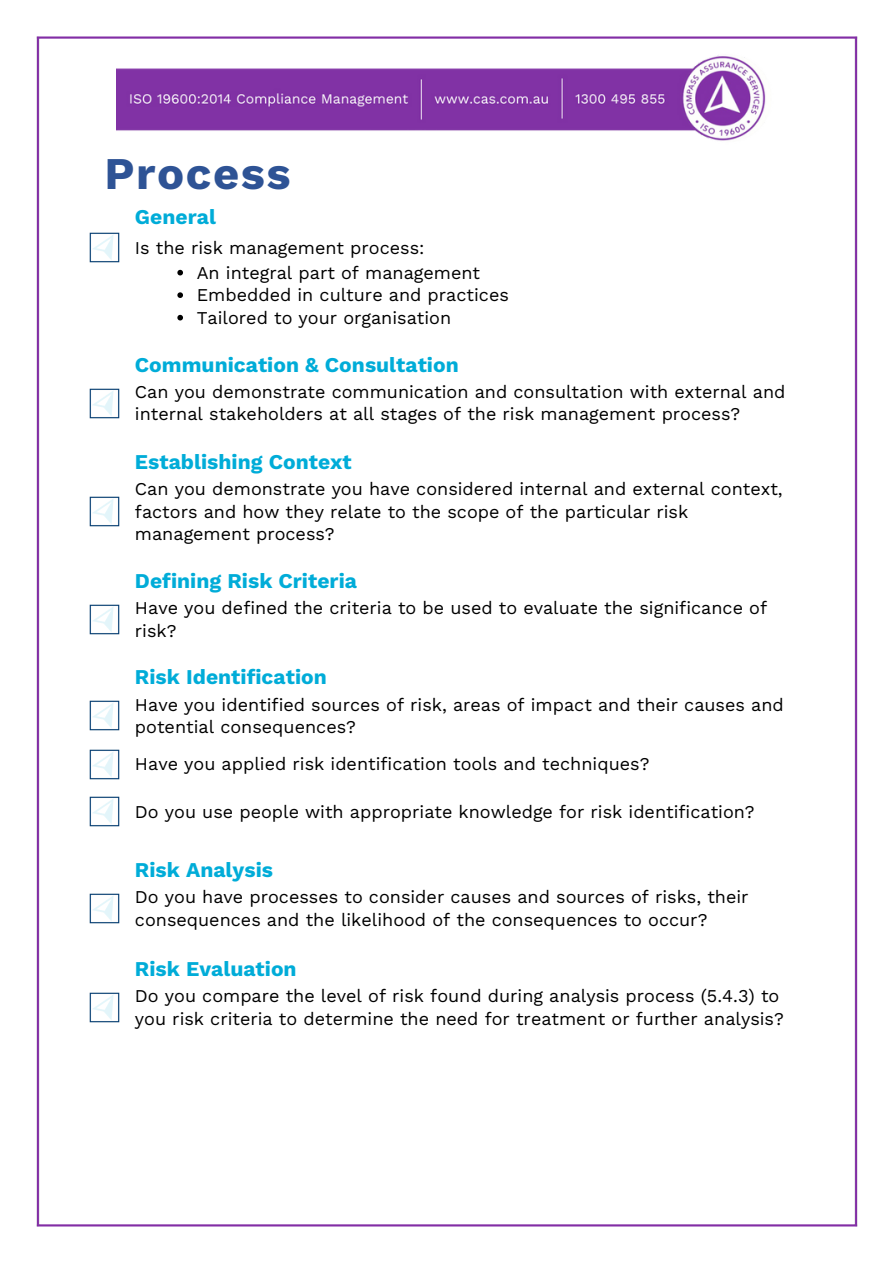
<style>
.page{position:relative;width:894px;height:1264px;background:#fff}
.page>*{position:absolute;margin:0;border:0;box-sizing:border-box;transform-origin:0 0}
.t1{font:700 45.3px "Work Sans";letter-spacing:.035em;color:#2e5395}
.t2{font:700 21px "Work Sans";color:#00acd8}
.t3{font:18px/22.5px "Work Sans";color:#000}
</style>
<div class="page">
<img style="left:36px;top:36px;width:822px;height:1191px">
<p class="t1" style="left:104px;top:147px;width:188px">Process</p>
<p class="t2" style="left:135px;top:204px;width:82px">General</p>
<h1 class="t3" style="left:135px;top:236px;width:291px">Is the risk management process:</h1>
<p class="t3" style="left:197px;top:261px;width:285px">An integral part of management</p>
<p class="t3" style="left:197px;top:284px;width:313px">Embedded in culture and practices</p>
<p class="t3" style="left:197px;top:306px;width:256px">Tailored to your organisation</p>
<p class="t2" style="left:135px;top:352px;width:325px">Communication &amp; Consultation</p>
<h2 class="t3" style="left:135px;top:380px;width:651px">Can you demonstrate communication and consultation with external and internal stakeholders at all stages of the risk management process?</h2>
<p class="t2" style="left:135px;top:449px;width:218px">Establishing Context</p>
<p class="t3" style="left:135px;top:477px;width:649px">Can you demonstrate you have considered internal and external context, factors and how they relate to the scope of the particular risk management process?</p>
<h2 class="t2" style="left:135px;top:568px;width:223px">Defining Risk Criteria</h2>
<p class="t3" style="left:135px;top:596px;width:633px">Have you defined the criteria to be used to evaluate the significance of risk?</p>
<p class="t2" style="left:135px;top:665px;width:193px">Risk Identification</p>
<h2 class="t3" style="left:135px;top:693px;width:650px">Have you identified sources of risk, areas of impact and their causes and potential consequences?</h2>
<p class="t3" style="left:135px;top:752px;width:516px">Have you applied risk identification tools and techniques?</p>
<p class="t3" style="left:135px;top:800px;width:621px">Do you use people with appropriate knowledge for risk identification?</p>
<h2 class="t2" style="left:135px;top:857px;width:139px">Risk Analysis</h2>
<p class="t3" style="left:135px;top:885px;width:615px">Do you have processes to consider causes and sources of risks, their consequences and the likelihood of the consequences to occur?</p>
<p class="t2" style="left:135px;top:956px;width:163px">Risk Evaluation</p>
<p class="t3" style="left:135px;top:984px;width:650px">Do you compare the level of risk found during analysis process (5.4.3) to you risk criteria to determine the need for treatment or further analysis?</p>
</div>
